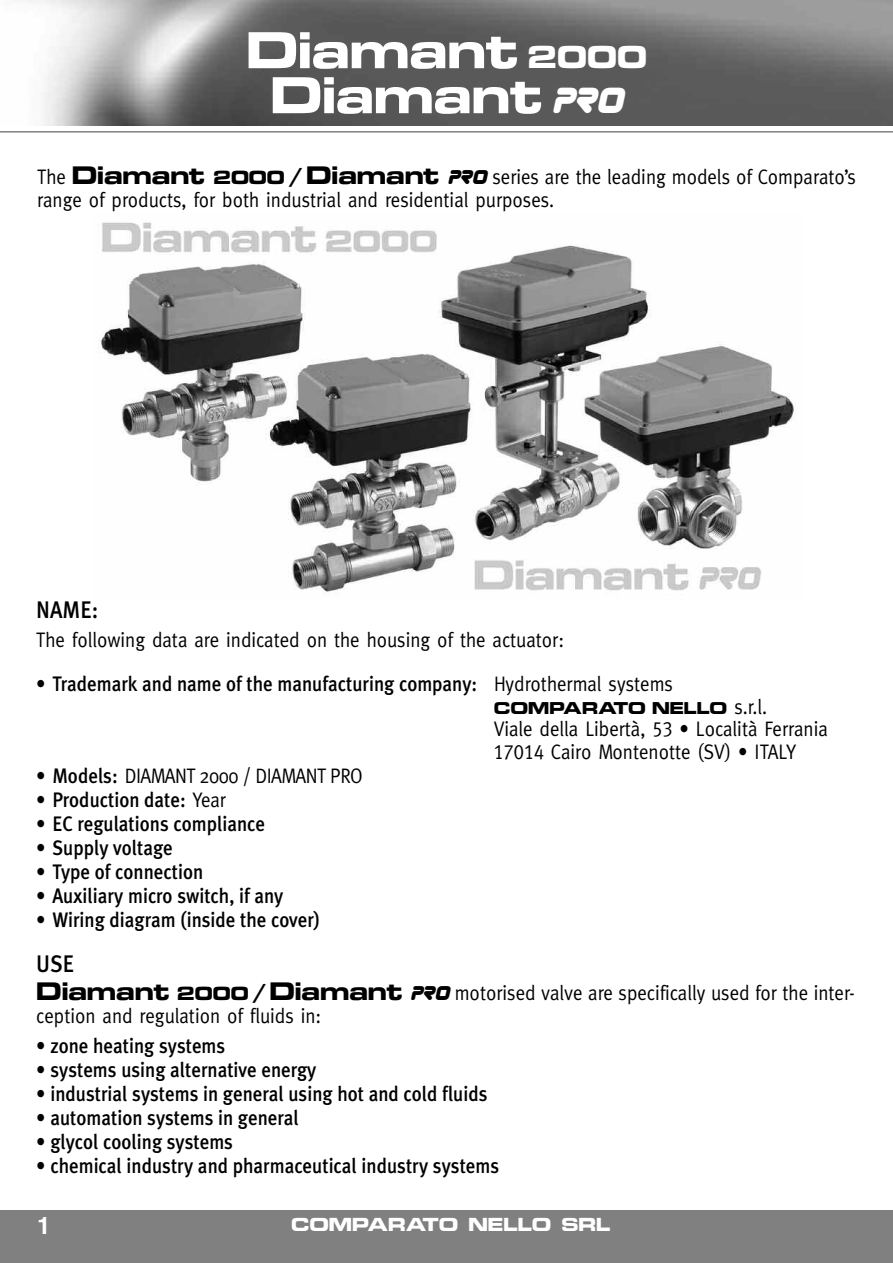
<style>
.page{position:relative;width:893px;height:1263px;background:#fff}
.page>*{position:absolute;margin:0;border:0;box-sizing:border-box;transform-origin:0 0}
.t1{font:54px/45px "Microgramma D Bold Exte";color:#fff;text-align:center}
.t2{font:500 24px "Meta Plus";letter-spacing:.005em;color:#000;scale:.9 1}
.t3{font:700 24px "Helvetica";color:#fff}
.t4{font:500 21px "Meta Plus";color:#000;scale:.9 1}
.t5{font:21px/22.5px "Meta";color:#000;scale:.9 1}
.t6{font:21px "Meta";letter-spacing:-.025em;color:#000;scale:.9 1}
.t7{font:700 16.5px "Microgram Ext";color:#fff}
.t8{font:700 15px "Microgram Ext";color:#000}
.s1{font-size:33px}
.s2{font-family:"Zorque";font-style:italic;font-size:36px}
.s3{font-family:"Microgramma D Bold Exte";font-size:26.4px}
.s4{font-family:"Microgramma D Bold Exte";font-size:19.8px}
.s5{font-family:"Zorque";font-style:italic;font-size:19.8px}
.s6{font-family:"Meta";font-weight:400}
.s7{font-family:"Meta";font-weight:400;font-size:21px}
.s8{font-family:"Meta Caps"}
.s9{font-family:"Meta Plus";font-weight:500}
</style>
<div class="page">
<img style="left:99px;top:222px;width:695px;height:371px">
<img style="left:28px;top:0;width:865px;height:125px">
<div style="left:0;top:1210px;width:893px;height:53px;background:#808080"></div>
<hr style="left:0;top:131px;width:893px;height:2px;background:#808080">
<h1 class="t1" style="left:246px;top:27px;width:402px">Diamant <span class="s1">2000<br></span>Diamant <span class="s2">PRO</span></h1>
<p class="t5" style="left:37px;top:166px;width:911px">The <span class="s3">Diamant</span> <span class="s4">2000 /</span> <span class="s3">Diamant</span> <span class="s5">PRO</span>series are the leading models of Comparato’s range of products, for both industrial and residential purposes.</p>
<p class="t2" style="left:36px;top:596px;width:71px">NAME:</p>
<p class="t5" style="left:36px;top:628px;width:588px">The following data are indicated on the housing of the actuator:</p>
<p class="t4" style="left:36px;top:672px;width:709px"><span class="s6">•</span> Trademark and name of the manufacturing company: <span class="s6">Hydrothermal systems</span></p>
<p class="t8" style="left:494px;top:700px;width:275px">COMPARATO NELLO <span class="s7">s.r.l.</span></p>
<p class="t5" style="left:493px;top:718px;width:373px">Viale della Libertà, <span class="s8">53</span> • Località Ferrania<br><span class="s8">17014</span> Cairo Montenotte (SV) • ITALY</p>
<p class="t6" style="left:36px;top:763px;width:364px">• <span class="s9">Models:</span> DIAMANT 2000 / DIAMANT PRO</p>
<p class="t4" style="left:36px;top:787px;width:213px"><span class="s6">•</span> Production date: <span class="s6">Year</span></p>
<p class="t4" style="left:36px;top:811px;width:256px"><span class="s6">•</span> EC regulations compliance</p>
<p class="t4" style="left:36px;top:835px;width:153px"><span class="s6">•</span> Supply voltage</p>
<p class="t4" style="left:36px;top:859px;width:187px"><span class="s6">•</span> Type of connection</p>
<p class="t4" style="left:36px;top:883px;width:276px"><span class="s6">•</span> Auxiliary micro switch, if any</p>
<p class="t4" style="left:36px;top:907px;width:317px"><span class="s6">•</span> Wiring diagram (inside the cover)</p>
<p class="t2" style="left:36px;top:949px;width:44px">USE</p>
<p class="t5" style="left:36px;top:982px;width:911px"><span class="s3">Diamant</span> <span class="s4">2000 /</span> <span class="s3">Diamant</span> <span class="s5">PRO</span>motorised valve are specifically used for the inter&shy;ception and regulation of fluids in:</p>
<p class="t4" style="left:36px;top:1033px;width:211px">• zone heating systems</p>
<p class="t4" style="left:36px;top:1057px;width:313px">• systems using alternative energy</p>
<p class="t4" style="left:36px;top:1081px;width:503px">• industrial systems in general using hot and cold fluids</p>
<p class="t4" style="left:36px;top:1105px;width:293px">• automation systems in general</p>
<p class="t4" style="left:36px;top:1129px;width:220px">• glycol cooling systems</p>
<p class="t4" style="left:36px;top:1153px;width:516px">• chemical industry and pharmaceutical industry systems</p>
<p class="t3" style="left:37px;top:1211px;width:15px">1</p>
<p class="t7" style="left:291px;top:1215px;width:321px">COMPARATO NELLO SRL</p>
</div>
